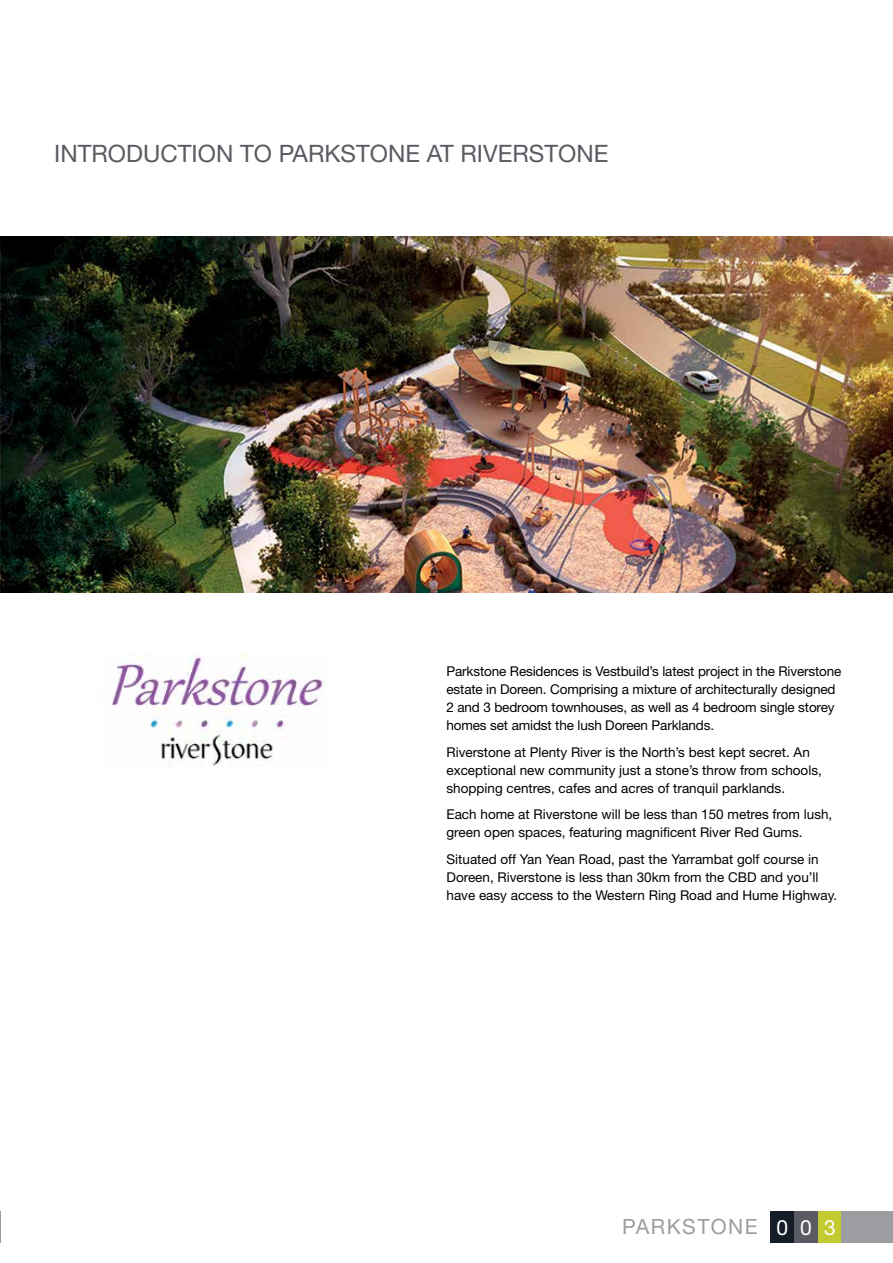
<style>
.page{position:relative;width:893px;height:1263px;background:#fff}
.page>*{position:absolute;margin:0;border:0;box-sizing:border-box;transform-origin:0 0}
.t1{font:24px "Helvetica Neue";color:#5a5a62}
.t2{font:21px "Helvetica Neue";letter-spacing:.07em;color:#9d9ca1}
.t3{font:13.5px/18px "Helvetica Neue";color:#000}
.s1{color:#fff}
</style>
<div class="page">
<div style="left:794px;top:1211px;width:24px;height:31px;background:#5a5a62"></div>
<div style="left:770px;top:1211px;width:24px;height:31px;background:#151d28"></div>
<div style="left:818px;top:1211px;width:24px;height:31px;background:#c3ca2f"></div>
<hr style="left:0;top:1211px;width:1px;height:31px;background:#9d9ca1">
<div style="left:842px;top:1211px;width:51px;height:31px;background:#9d9ca1"></div>
<img style="left:0;top:236px;width:893px;height:356px">
<img style="left:110px;top:653px;width:215px;height:113px">
<h1 class="t1" style="left:54px;top:136px;width:556px">INTRODUCTION TO PARKSTONE AT RIVERSTONE</h1>
<p class="t3" style="left:446px;top:663px;width:397px">Parkstone Residences is Vestbuild’s latest project in the Riverstone estate in Doreen. Comprising a mixture of architecturally designed 2 and 3 bedroom townhouses, as well as 4 bedroom single storey homes set amidst the lush Doreen Parklands.</p>
<p class="t3" style="left:446px;top:744px;width:377px">Riverstone at Plenty River is the North’s best kept secret. An exceptional new community just a stone’s throw from schools, shopping centres, cafes and acres of tranquil parklands.</p>
<p class="t3" style="left:446px;top:806px;width:387px">Each home at Riverstone will be less than 150 metres from lush, green open spaces, featuring magnificent River Red Gums.</p>
<p class="t3" style="left:446px;top:851px;width:392px">Situated off Yan Yean Road, past the Yarrambat golf course in<br>Doreen, Riverstone is less than 30km from the CBD and you’ll have easy access to the Western Ring Road and Hume Highway.</p>
<h2 class="t2" style="left:622px;top:1212px;width:215px">PARKSTONE <span class="s1">0 0 3</span></h2>
</div>
